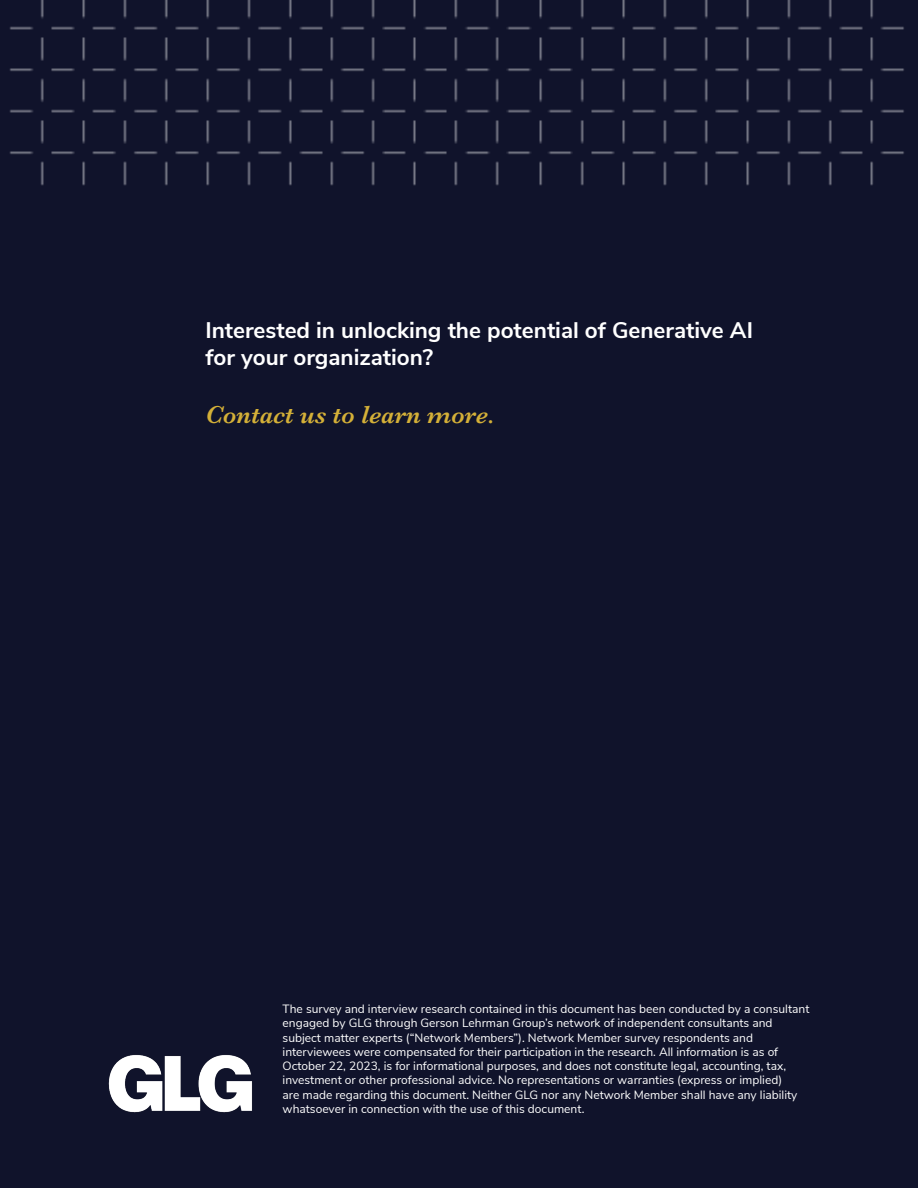
<style>
.page{position:relative;width:918px;height:1188px;background:#10132b}
.page>*{position:absolute;margin:0;border:0;box-sizing:border-box;transform-origin:0 0}
.t1{font:italic 600 25.5px "Baskerville";color:#d4b038}
.t2{font:700 22.5px/27px "Nunito Sans";color:#fff}
.t3{font:12px/14.2px "Nunito Sans";color:#fff}
</style>
<div class="page">
<img style="left:108px;top:1055px;width:144px;height:58px">
<img style="left:9px;top:0;width:564px;height:186px">
<img style="left:580px;top:0;width:324px;height:186px">
<h2 class="t2" style="left:206px;top:315px;width:549px">Interested in unlocking the potential of Generative AI for your organization?</h2>
<h1 class="t1" style="left:206px;top:397px;width:291px">Contact us to learn more.</h1>
<p class="t3" style="left:283px;top:1001px;width:528px">The survey and interview research contained in this document has been conducted by a consultant engaged by GLG through Gerson Lehrman Group’s network of independent consultants and subject matter experts (“Network Members”). Network Member survey respondents and interviewees were compensated for their participation in the research. All information is as of October 22, 2023, is for informational purposes, and does not constitute legal, accounting, tax, investment or other professional advice. No representations or warranties (express or implied)<br>are made regarding this document. Neither GLG nor any Network Member shall have any liability whatsoever in connection with the use of this document.</p>
</div>
